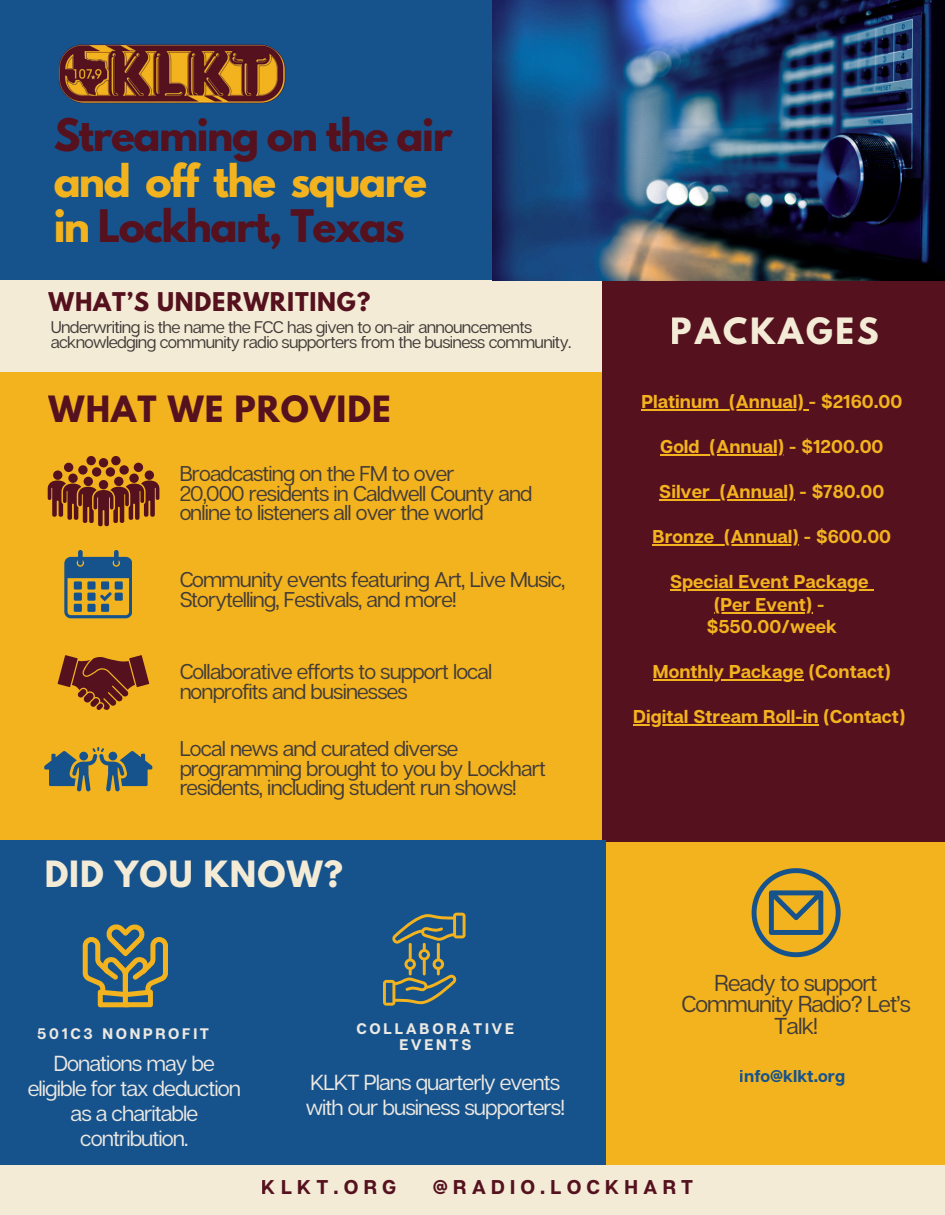
<style>
.page{position:relative;width:945px;height:1215px;background:#f3b31e}
.page>*{position:absolute;margin:0;border:0;box-sizing:border-box;transform-origin:0 0}
.t1{font:700 39.75px/44.8px "League Spartan";letter-spacing:-.04em;color:#f3b31e}
.t2{font:700 39.75px "League Spartan";letter-spacing:-.04em;color:#55111e}
.t3{font:700 32.1px "League Spartan";letter-spacing:.035em;color:#55111e}
.t4{font:700 32.1px "League Spartan";letter-spacing:.035em;color:#f3ebd6}
.t5{font:700 32.1px "League Spartan";letter-spacing:.09em;color:#f3ebd6}
.t6{font:22.95px/21.3px "Articulat CF";letter-spacing:-.04em;color:#423b38;text-align:center}
.t7{font:700 22.95px "League Spartan";letter-spacing:.035em;color:#55111e}
.t8{font:21.75px/24.8px "Articulat CF";letter-spacing:-.04em;color:#ece8e2;text-align:center}
.t9{font:21.3px/19.5px "Articulat CF";letter-spacing:-.04em;color:#423b38}
.t10{font:700 19.95px "Articulat CF";letter-spacing:.26em;color:#55111e}
.t11{font:700 18.6px/22.5px "Articulat CF";color:#f3b31e;text-align:center}
.t12{font:700 17.1px "Articulat CF";color:#16538c}
.t13{font:16.8px/15px "Articulat CF";letter-spacing:-.04em;color:#423b38}
.t14{font:700 15.3px/16.8px "Articulat CF";letter-spacing:.175em;color:#ece8e2;text-align:center}
.s1{color:#55111e}
</style>
<div class="page">
<div style="left:0;top:0;width:492px;height:280px;background:#16538c"></div>
<div style="left:602px;top:277px;width:343px;height:564px;background:#55111e"></div>
<div style="left:0;top:280px;width:602px;height:92px;background:#f3ebd6"></div>
<div style="left:0;top:840px;width:606px;height:374px;background:#16538c"></div>
<div style="left:0;top:1165px;width:945px;height:50px;background:#f3ebd6"></div>
<img style="left:58px;top:44px;width:228px;height:60px">
<div style="left:145px;top:470px;width:9px;height:10px;background:#55111e;border-radius:50%"></div>
<div style="left:129px;top:474px;width:10px;height:9px;background:#55111e;border-radius:50%"></div>
<div style="left:114px;top:477px;width:9px;height:9px;background:#55111e;border-radius:50%"></div>
<div style="left:53px;top:470px;width:9px;height:10px;background:#55111e;border-radius:50%"></div>
<div style="left:68px;top:474px;width:10px;height:9px;background:#55111e;border-radius:50%"></div>
<div style="left:84px;top:477px;width:9px;height:9px;background:#55111e;border-radius:50%"></div>
<div style="left:92px;top:467px;width:9px;height:10px;background:#55111e;border-radius:50%"></div>
<svg style="left:78px;top:465px;width:10px;height:10px"></svg>
<div style="left:86px;top:456px;width:10px;height:9px;background:#55111e;border-radius:50%"></div>
<div style="left:111px;top:456px;width:10px;height:9px;background:#55111e;border-radius:50%"></div>
<div style="left:99px;top:458px;width:9px;height:9px;background:#55111e;border-radius:50%"></div>
<div style="left:64px;top:463px;width:9px;height:9px;background:#55111e;border-radius:50%"></div>
<div style="left:106px;top:467px;width:9px;height:10px;background:#55111e;border-radius:50%"></div>
<div style="left:119px;top:465px;width:10px;height:10px;background:#55111e;border-radius:50%"></div>
<div style="left:134px;top:463px;width:9px;height:9px;background:#55111e;border-radius:50%"></div>
<svg style="left:47px;top:480px;width:113px;height:46px"></svg>
<svg style="left:64px;top:550px;width:68px;height:68px"></svg>
<svg style="left:58px;top:655px;width:91px;height:55px"></svg>
<svg style="left:44px;top:747px;width:108px;height:44px"></svg>
<svg style="left:83px;top:924px;width:85px;height:83px"></svg>
<svg style="left:383px;top:913px;width:82px;height:93px"></svg>
<svg style="left:752px;top:868px;width:88px;height:89px"></svg>
<img style="left:492px;top:0;width:453px;height:281px">
<hr style="left:641px;top:409px;width:78px;height:2px;background:#f3b31e">
<svg style="left:719px;top:409px;width:10px;height:2px"></svg>
<hr style="left:729px;top:409px;width:80px;height:2px;background:#f3b31e">
<hr style="left:660px;top:454px;width:40px;height:2px;background:#f3b31e">
<svg style="left:700px;top:454px;width:10px;height:2px"></svg>
<hr style="left:710px;top:454px;width:74px;height:2px;background:#f3b31e">
<hr style="left:659px;top:499px;width:51px;height:2px;background:#f3b31e">
<svg style="left:710px;top:499px;width:10px;height:2px"></svg>
<hr style="left:720px;top:499px;width:75px;height:2px;background:#f3b31e">
<hr style="left:653px;top:544px;width:61px;height:2px;background:#f3b31e">
<svg style="left:714px;top:544px;width:10px;height:2px"></svg>
<hr style="left:724px;top:544px;width:75px;height:2px;background:#f3b31e">
<hr style="left:670px;top:589px;width:199px;height:2px;background:#f3b31e">
<hr style="left:714px;top:612px;width:98px;height:1px;background:#f3b31e">
<hr style="left:653px;top:679px;width:151px;height:2px;background:#f3b31e">
<hr style="left:633px;top:724px;width:186px;height:2px;background:#f3b31e">
<h1 class="t2" style="left:53px;top:115px;width:401px">Streaming on the air</h1>
<h1 class="t1" style="left:53px;top:164px;width:375px">and off the square in <span class="s1">Lockhart, Texas</span></h1>
<p class="t7" style="left:49px;top:291px;width:323px">WHAT’S UNDERWRITING?</p>
<p class="t13" style="left:51px;top:319px;width:522px">Underwriting is the name the FCC has given to on-air announcements acknowledging community radio supporters from the business community.</p>
<h2 class="t3" style="left:49px;top:393px;width:344px">WHAT WE PROVIDE</h2>
<p class="t9" style="left:179px;top:463px;width:355px">Broadcasting on the FM to over<br>20,000 residents in Caldwell County and online to listeners all over the world</p>
<p class="t9" style="left:179px;top:570px;width:388px">Community events featuring Art, Live Music,<br>Storytelling, Festivals, and more!</p>
<p class="t9" style="left:179px;top:661px;width:315px">Collaborative efforts to support local nonprofits and businesses</p>
<p class="t9" style="left:179px;top:738px;width:368px">Local news and curated diverse programming brought to you by Lockhart residents, including student run shows!</p>
<h2 class="t4" style="left:44px;top:858px;width:300px">DID YOU KNOW?</h2>
<p class="t14" style="left:37px;top:1025px;width:173px">501C3 NONPROFIT</p>
<h4 class="t8" style="left:28px;top:1051px;width:215px">Donations may be eligible for tax deduction as a charitable contribution.</h4>
<p class="t14" style="left:356px;top:1019px;width:159px">COLLABORATIVE<br>EVENTS</p>
<h4 class="t8" style="left:306px;top:1069px;width:261px;text-align:left">KLKT Plans quarterly events with our business supporters!</h4>
<h2 class="t5" style="left:671px;top:315px;width:209px">PACKAGES</h2>
<h6 class="t11" style="left:641px;top:390px;width:262px">Platinum (Annual) - $2160.00</h6>
<h6 class="t11" style="left:660px;top:435px;width:225px">Gold (Annual) - $1200.00</h6>
<h6 class="t11" style="left:659px;top:480px;width:227px">Silver (Annual) - $780.00</h6>
<h6 class="t11" style="left:653px;top:525px;width:240px">Bronze (Annual) - $600.00</h6>
<h6 class="t11" style="left:670px;top:570px;width:200px">Special Event Package (Per Event) - $550.00/week</h6>
<h6 class="t11" style="left:653px;top:660px;width:239px">Monthly Package (Contact)</h6>
<h6 class="t11" style="left:633px;top:705px;width:274px">Digital Stream Roll-in (Contact)</h6>
<h4 class="t6" style="left:681px;top:972px;width:231px">Ready to support<br>Community Radio? Let’s<br>Talk!</h4>
<p class="t12" style="left:740px;top:1066px;width:107px">info@klkt.org</p>
<p class="t10" style="left:262px;top:1175px;width:136px">KLKT.ORG</p>
<p class="t10" style="left:433px;top:1175px;width:262px">@RADIO.LOCKHART</p>
</div>
